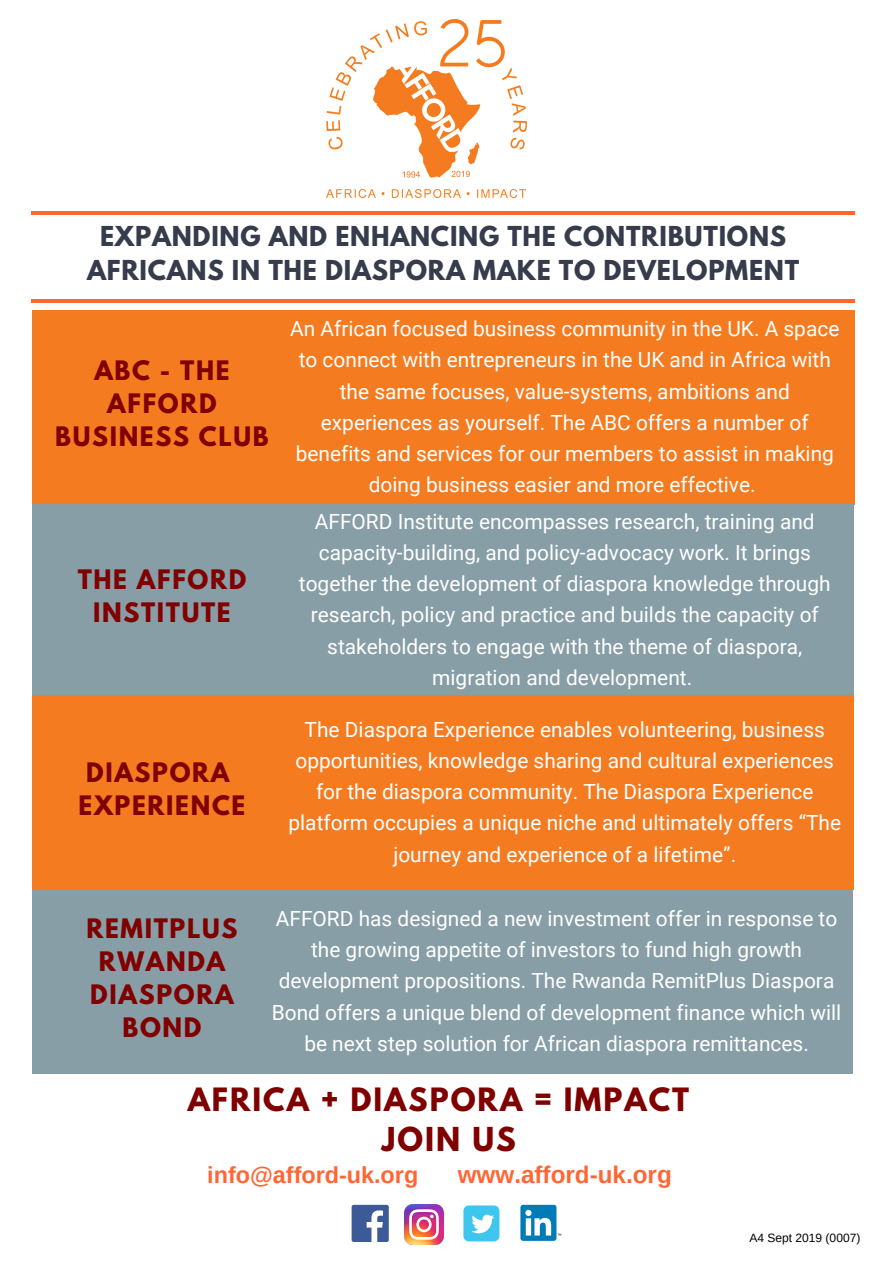
<style>
.page{position:relative;width:894px;height:1264px;background:#fff}
.page>*{position:absolute;margin:0;border:0;box-sizing:border-box;transform-origin:0 0}
.t1{font:700 29.25px "League Spartan";letter-spacing:.07em;color:#800000}
.t2{font:700 28.5px "League Spartan";letter-spacing:.07em;color:#800000}
.t3{font:700 24.3px/33.3px "League Spartan";letter-spacing:.03em;color:#363c4c;text-align:center}
.t4{font:700 24.15px "Arimo";color:#f63}
.t5{font:700 23.7px/33px "League Spartan";letter-spacing:.07em;color:#800000;text-align:center}
.t6{font:700 23.4px "Arimo";color:#f63}
.t7{font:20.85px/31.2px "Roboto";color:#fff;text-align:center}
.t8{font:13.8px "Roboto";color:#fff}
.t9{font:12px "Arimo";color:#000}
.s1{color:#fff}
</style>
<div class="page">
<div style="left:32px;top:310px;width:822px;height:194px;background:#f47b20"></div>
<div style="left:32px;top:504px;width:821px;height:192px;background:#879ea6"></div>
<div style="left:32px;top:889px;width:821px;height:184px;background:#879ea6"></div>
<div style="left:32px;top:695px;width:821px;height:194px;background:#f47b20"></div>
<div style="left:351px;top:1204px;width:37px;height:37px;background:#3d5a98;border-radius:2px"></div>
<svg style="left:366px;top:1210px;width:17px;height:31px"></svg>
<img style="left:404px;top:1204px;width:40px;height:40px">
<div style="left:463px;top:1205px;width:36px;height:36px;background:#3fc6ee;border-radius:5px"></div>
<svg style="left:471px;top:1214px;width:23px;height:19px"></svg>
<div style="left:520px;top:1204px;width:36px;height:36px;background:#007bb6;border-radius:3px"></div>
<svg style="left:525px;top:1209px;width:26px;height:26px"></svg>
<hr style="left:31px;top:211px;width:823px;height:4px;background:#f63">
<hr style="left:31px;top:299px;width:823px;height:3px;background:#f63">
<img style="left:326px;top:19px;width:200px;height:178px">
<p class="t3" style="left:87px;top:223px;width:713px">EXPANDING AND ENHANCING THE CONTRIBUTIONS<br>AFRICANS IN THE DIASPORA MAKE TO DEVELOPMENT</p>
<p class="t5" style="left:55px;top:357px;width:215px">ABC - THE<br>AFFORD<br>BUSINESS CLUB</p>
<p class="t5" style="left:78px;top:566px;width:170px">THE AFFORD<br>INSTITUTE</p>
<p class="t5" style="left:78px;top:758px;width:168px">DIASPORA<br>EXPERIENCE</p>
<p class="t7" style="left:290px;top:313px;width:550px">An African focused business community in the UK. A space to connect with entrepreneurs in the UK and in Africa with the same focuses, value-systems, ambitions and experiences as yourself. The ABC offers a number of benefits and services for our members to assist in making doing business easier and more effective.</p>
<p class="t7" style="left:299px;top:506px;width:533px">AFFORD Institute encompasses research, training and capacity-building, and policy-advocacy work. It brings together the development of diaspora knowledge through research, policy and practice and builds the capacity of stakeholders to engage with the theme of diaspora, migration and development.</p>
<p class="t7" style="left:288px;top:714px;width:554px">The Diaspora Experience enables volunteering, business opportunities, knowledge sharing and cultural experiences for the diaspora community. The Diaspora Experience platform occupies a unique niche and ultimately offers “The journey and experience of a lifetime”.</p>
<p class="t7" style="left:272px;top:903px;width:571px">AFFORD has designed a new investment offer in response to the growing appetite of investors to fund high growth development propositions. The Rwanda RemitPlus Diaspora Bond offers a unique blend of development finance which will be next step solution for African diaspora remittances.</p>
<p class="t5" style="left:86px;top:914px;width:152px">REMITPLUS<br>RWANDA<br>DIASPORA<br>BOND</p>
<p class="t8" style="left:241px;top:998px;width:416px">10,000 farmers provided with low cost market access in Zimbabwe.</p>
<p class="t8" style="left:272px;top:1040px;width:362px">Funded an affordable home health care system in Ethiopia.</p>
<h2 class="t2" style="left:188px;top:1085px;width:513px">AFRICA + DIASPORA = IMPACT<span class="s1">I</span></h2>
<h1 class="t1" style="left:381px;top:1124px;width:136px">JOIN US</h1>
<p class="t6" style="left:207px;top:1161px;width:212px">info@afford-uk.org</p>
<p class="t4" style="left:457px;top:1161px;width:215px">www.afford-uk.org</p>
<p class="t9" style="left:749px;top:1230px;width:112px">A4 Sept 2019 (0007)</p>
</div>
